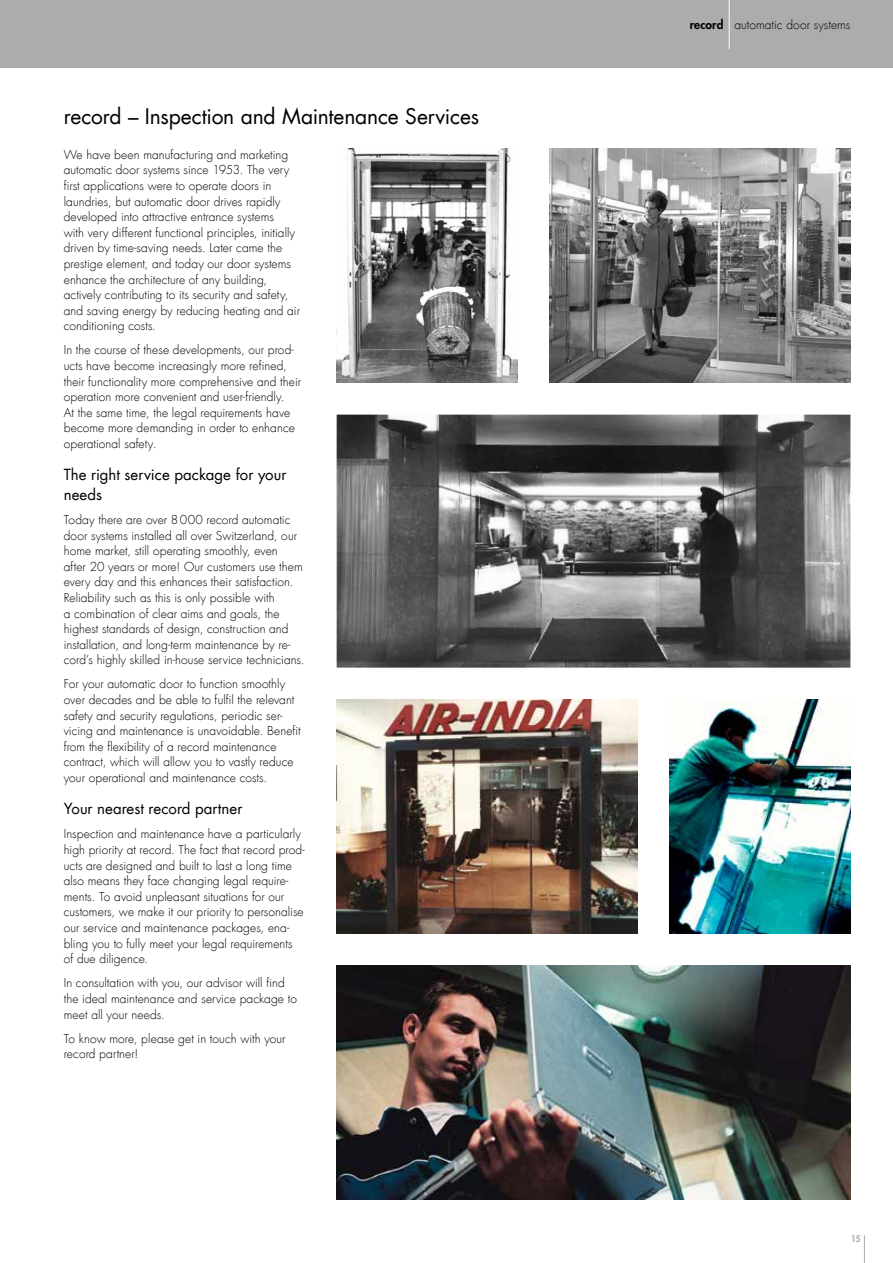
<style>
.page{position:relative;width:893px;height:1263px;background:#fff}
.page>*{position:absolute;margin:0;border:0;box-sizing:border-box;transform-origin:0 0}
.t1{font:21px "Futura Com";letter-spacing:-.005em;color:#000}
.t2{font:15px/19.5px "Futura Com";color:#000}
.t3{font:300 12px/15.6px "Futura Com";letter-spacing:.005em;color:#000}
.t4{font:800 9px "Futura Std";color:#abacac}
.s1{font-family:"Futura Std";font-weight:800}
</style>
<div class="page">
<div style="left:0;top:0;width:893px;height:68px;background:#abacac"></div>
<svg style="left:864px;top:1235px;width:1px;height:28px"></svg>
<img style="left:549px;top:149px;width:301px;height:234px">
<img style="left:337px;top:149px;width:180px;height:234px">
<img style="left:337px;top:415px;width:513px;height:253px">
<img style="left:670px;top:699px;width:180px;height:234px">
<img style="left:337px;top:965px;width:513px;height:234px">
<img style="left:337px;top:699px;width:301px;height:234px">
<hr style="left:729px;top:0;width:1px;height:49px;background:#fff">
<h1 class="t1" style="left:64px;top:102px;width:417px">record – Inspection and Maintenance Services</h1>
<p class="t3" style="left:64px;top:147px;width:238px">We have been manufacturing and marketing automatic door systems since 1953. The very first applications were to operate doors in laundries, but automatic door drives rapidly developed into attractive entrance systems<br>with very different functional principles, initially driven by time-saving needs. Later came the prestige element, and today our door systems enhance the architecture of any building, actively contributing to its security and safety, and saving energy by reducing heating and air conditioning costs.</p>
<p class="t3" style="left:64px;top:342px;width:239px">In the course of these developments, our prod&shy;ucts have become increasingly more refined, their functionality more comprehensive and their operation more convenient and user-friendly.<br>At the same time, the legal requirements have become more demanding in order to enhance operational safety.</p>
<p class="t2" style="left:64px;top:465px;width:224px">The right service package for your needs</p>
<p class="t3" style="left:64px;top:512px;width:242px">Today there are over 8000 record automatic door systems installed all over Switzerland, our home market, still operating smoothly, even<br>after 20 years or more! Our customers use them every day and this enhances their satisfaction.<br>Reliability such as this is only possible with<br>a combination of clear aims and goals, the highest standards of design, construction and installation, and long-term maintenance by re&shy;cord’s highly skilled in-house service technicians.</p>
<p class="t3" style="left:64px;top:676px;width:238px">For your automatic door to function smoothly over decades and be able to fulfil the relevant safety and security regulations, periodic ser&shy;vicing and maintenance is unavoidable. Benefit from the flexibility of a record maintenance contract, which will allow you to vastly reduce your operational and maintenance costs.</p>
<p class="t2" style="left:64px;top:799px;width:180px">Your nearest record partner</p>
<p class="t3" style="left:64px;top:826px;width:242px">Inspection and maintenance have a particularly high priority at record. The fact that record prod&shy;ucts are designed and built to last a long time also means they face changing legal require&shy;ments. To avoid unpleasant situations for our customers, we make it our priority to personalise our service and maintenance packages, ena&shy;bling you to fully meet your legal requirements of due diligence.</p>
<p class="t3" style="left:64px;top:975px;width:235px">In consultation with you, our advisor will find the ideal maintenance and service package to meet all your needs.</p>
<p class="t3" style="left:64px;top:1030px;width:223px">To know more, please get in touch with your record partner!</p>
<p class="t3" style="left:690px;top:17px;width:162px"><span class="s1">record</span> automatic door systems</p>
<p class="t4" style="left:851px;top:1233px;width:11px">15</p>
</div>
